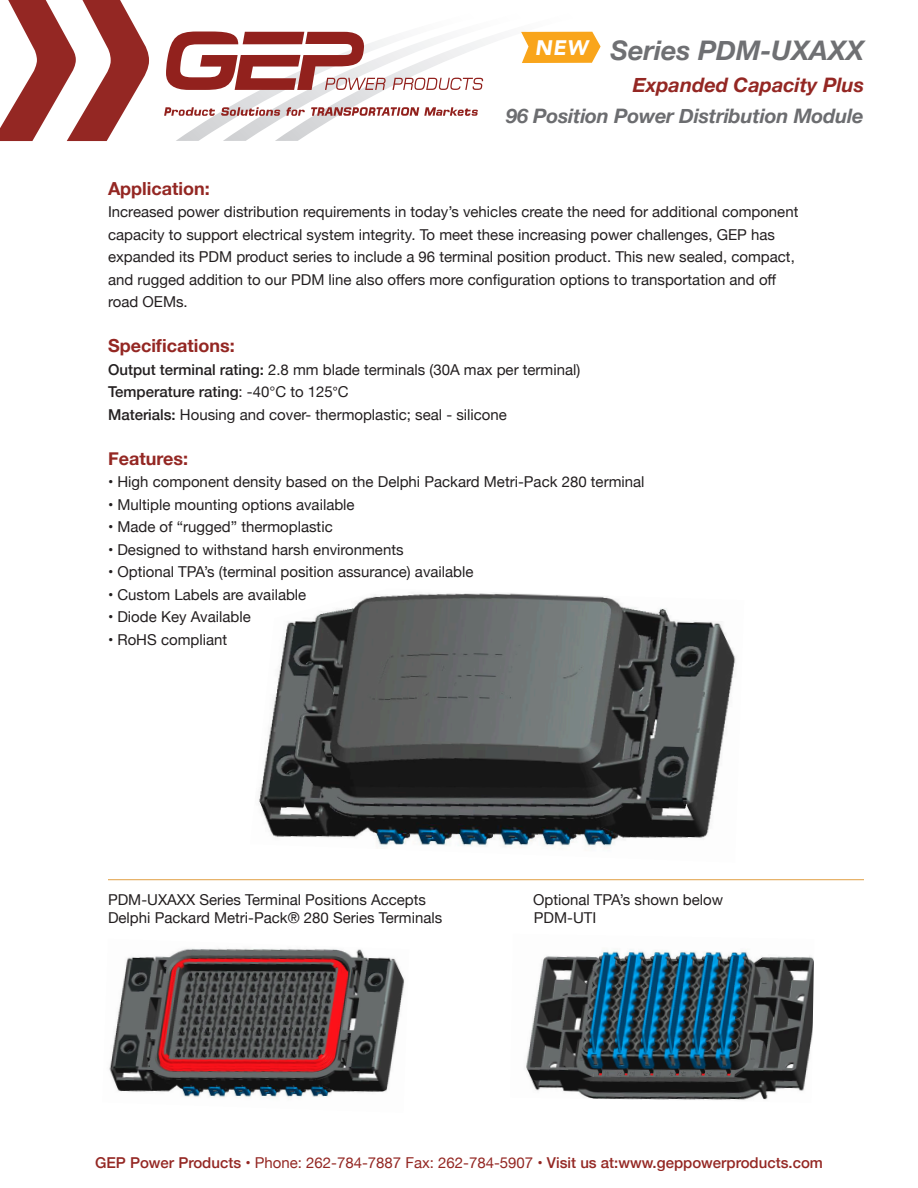
<style>
.page{position:relative;width:918px;height:1188px;background:#fff}
.page>*{position:absolute;margin:0;border:0;box-sizing:border-box;transform-origin:0 0}
.t1{font:italic 700 27px "Helvetica Neue";color:#6f7073}
.t2{font:italic 900 21px "Avenir";color:#fff}
.t3{font:italic 700 19.95px "Helvetica Neue";letter-spacing:-.01em;color:#6c6d70}
.t4{font:italic 700 19.95px "Helvetica Neue";color:#942723}
.t5{font:700 18px "Helvetica Neue";color:#942723}
.t6{font:15px/22.5px "Helvetica Neue";color:#231f20}
.t7{font:500 15px "Helvetica Neue";color:#942723}
.t8{font:500 15px "Helvetica Neue";color:#231f20}
.s1{font-weight:500}
.s2{font-weight:400}
.s3{font-family:"Myriad Pro";font-weight:400}
</style>
<div class="page">
<svg style="left:176px;top:31px;width:47px;height:110px"></svg>
<svg style="left:223px;top:31px;width:52px;height:110px"></svg>
<svg style="left:275px;top:31px;width:318px;height:110px"></svg>
<svg style="left:166px;top:32px;width:220px;height:58px"></svg>
<svg style="left:393px;top:78px;width:90px;height:12px"></svg>
<svg style="left:164px;top:107px;width:51px;height:9px"></svg>
<svg style="left:221px;top:107px;width:59px;height:9px"></svg>
<svg style="left:286px;top:107px;width:19px;height:9px"></svg>
<svg style="left:311px;top:107px;width:167px;height:9px"></svg>
<svg style="left:0;top:0;width:149px;height:141px"></svg>
<svg style="left:521px;top:32px;width:80px;height:31px;background:#f9ae34"></svg>
<img style="left:259px;top:593px;width:477px;height:255px">
<hr style="left:108px;top:879px;width:756px;height:1px;background:#e4aa59">
<img style="left:109px;top:948px;width:296px;height:150px">
<img style="left:526px;top:949px;width:288px;height:151px">
<h2 class="t2" style="left:535px;top:30px;width:55px">NEW</h2>
<h1 class="t1" style="left:611px;top:29px;width:255px">Series PDM-UXAXX</h1>
<h3 class="t4" style="left:633px;top:69px;width:233px">Expanded Capacity Plus</h3>
<h3 class="t3" style="left:506px;top:100px;width:359px">96 Position Power Distribution Module</h3>
<p class="t5" style="left:108px;top:174px;width:103px">Application:</p>
<p class="t6" style="left:108px;top:202px;width:692px">Increased power distribution requirements in today’s vehicles create the need for additional component capacity to support electrical system integrity. To meet these increasing power challenges, GEP has expanded its PDM product series to include a 96 terminal position product. This new sealed, compact, and rugged addition to our PDM line also offers more configuration options to transportation and off road OEMs.</p>
<p class="t5" style="left:108px;top:332px;width:128px">Specifications:</p>
<p class="t6" style="left:108px;top:359px;width:474px"><span class="s1">Output terminal rating:</span> 2.8 mm blade terminals (30A max per terminal)</p>
<p class="t8" style="left:108px;top:380px;width:242px">Temperature rating<span class="s2">: -40°C to 125</span><span class="s3">°</span><span class="s2">C</span></p>
<p class="t6" style="left:108px;top:404px;width:400px"><span class="s1">Materials:</span> Housing and cover- thermoplastic; seal - silicone</p>
<p class="t5" style="left:108px;top:444px;width:82px">Features:</p>
<p class="t6" style="left:108px;top:472px;width:538px">• High component density based on the Delphi Packard Metri-Pack 280 terminal</p>
<p class="t6" style="left:108px;top:494px;width:248px">• Multiple mounting options available</p>
<p class="t6" style="left:108px;top:517px;width:226px">• Made of “rugged” thermoplastic</p>
<p class="t6" style="left:108px;top:539px;width:297px">• Designed to withstand harsh environments</p>
<p class="t6" style="left:108px;top:562px;width:367px">• Optional TPA’s (terminal position assurance) available</p>
<p class="t6" style="left:108px;top:584px;width:200px">• Custom Labels are available</p>
<p class="t6" style="left:108px;top:607px;width:144px">• Diode Key Available</p>
<p class="t6" style="left:108px;top:629px;width:121px">• RoHS compliant</p>
<p class="t6" style="left:108px;top:892px;width:336px;line-height:18px">PDM-UXAXX Series Terminal Positions Accepts<br>Delphi Packard Metri-Pack® 280 Series Terminals</p>
<p class="t6" style="left:533px;top:889px;width:192px">Optional TPA’s shown below</p>
<p class="t6" style="left:534px;top:907px;width:64px">PDM-UTI</p>
<p class="t7" style="left:95px;top:1151px;width:729px">GEP Power Products <span class="s2">• Phone: 262-784-7887 Fax: 262-784-5907 •</span> Visit us at:www.geppowerproducts.com</p>
</div>
